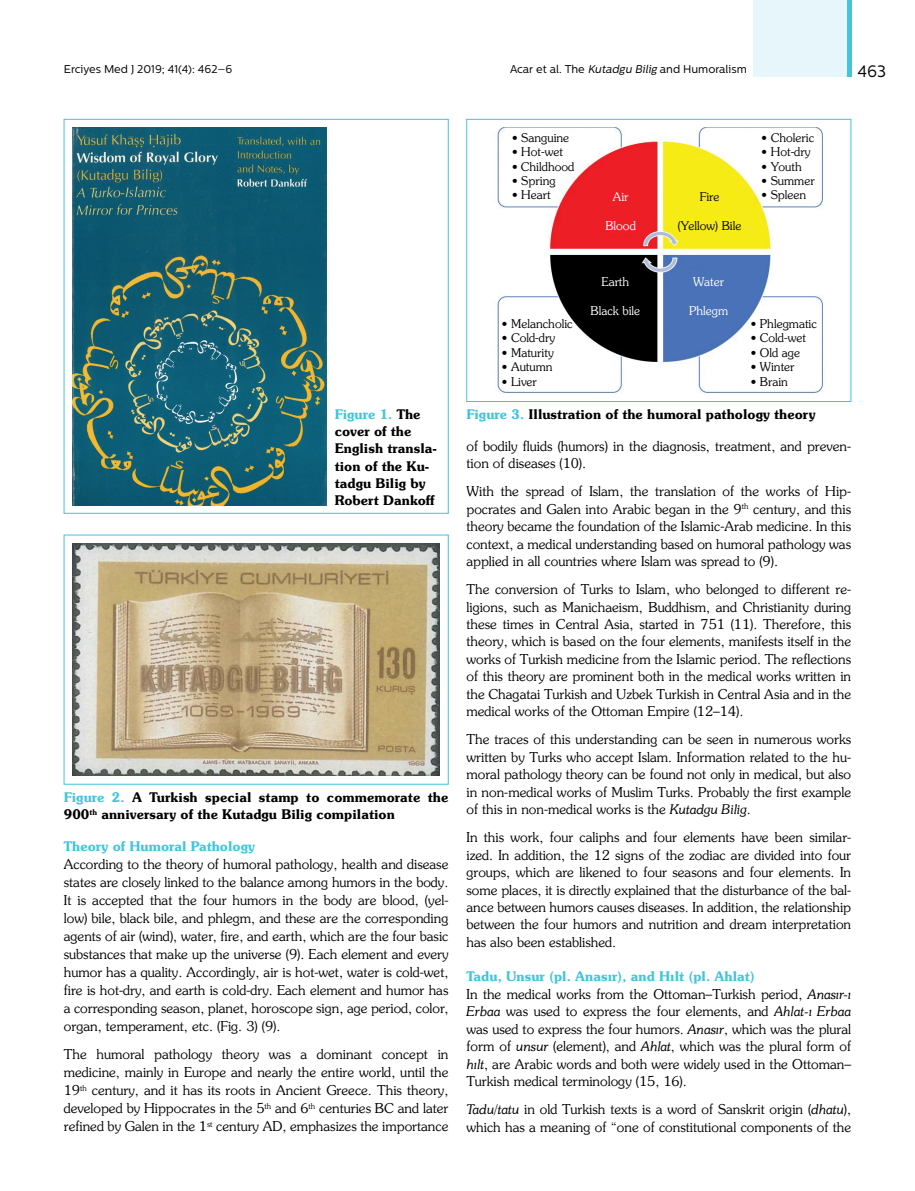
<style>
.page{position:relative;width:915px;height:1191px;background:#fff}
.page>*{position:absolute;margin:0;border:0;box-sizing:border-box;transform-origin:0 0}
.t1{font:16.5px "Centrale Sans";color:#000}
.t2{font:13.5px/17.4px "Souvenir";color:#000;text-align:justify}
.t3{font:700 13.5px/17.2px "Souvenir";color:#000}
.t4{font:700 13.5px "Souvenir";color:#42c4dd}
.t5{font:12px "Souvenir";color:#000}
.t6{font:12px "Souvenir";color:#fff}
.t7{font:11.25px "Centrale Sans";color:#000}
.s1{font-style:italic}
.s2{color:#42c4dd}
.s3{font-weight:700;color:#42c4dd}
</style>
<div class="page">
<div style="left:753px;top:0;width:97px;height:77px;background:#e7f6fa"></div>
<svg style="left:847px;top:0;width:3px;height:77px"></svg>
<img style="left:72px;top:128px;width:254px;height:377px">
<img style="left:72px;top:543px;width:368px;height:233px">
<div style="left:466px;top:119px;width:384px;height:283px;border:1px solid #42c4dd"></div>
<img style="left:497px;top:128px;width:326px;height:265px">
<p class="t7" style="left:64px;top:62px;width:170px">Erciyes Med J 2019; 41(4): 462–6</p>
<p class="t7" style="left:510px;top:62px;width:238px">Acar et al. The <span class="s1">Kutadgu Bilig</span> and Humoralism</p>
<p class="t1" style="left:857px;top:61px;width:30px">463</p>
<p class="t5" style="left:512px;top:131px;width:59px">• Sanguine</p>
<p class="t5" style="left:512px;top:145px;width:52px">• Hot-wet</p>
<p class="t5" style="left:512px;top:159px;width:64px">• Childhood</p>
<p class="t5" style="left:512px;top:174px;width:45px">• Spring</p>
<p class="t5" style="left:512px;top:188px;width:40px">• Heart</p>
<p class="t6" style="left:612px;top:190px;width:17px">Air</p>
<p class="t6" style="left:605px;top:219px;width:32px">Blood</p>
<p class="t5" style="left:699px;top:190px;width:21px">Fire</p>
<p class="t5" style="left:677px;top:219px;width:65px">(Yellow) Bile</p>
<p class="t5" style="left:761px;top:131px;width:54px">• Choleric</p>
<p class="t5" style="left:761px;top:145px;width:50px">• Hot-dry</p>
<p class="t5" style="left:761px;top:159px;width:42px">• Youth</p>
<p class="t5" style="left:761px;top:174px;width:55px">• Summer</p>
<p class="t5" style="left:761px;top:188px;width:46px">• Spleen</p>
<p class="t3" style="left:334px;top:405px;width:104px"><span class="s2">Figure 1.</span> The cover of the<br>English transla&shy;tion of the Ku&shy;tadgu Bilig by<br>Robert Dankoff</p>
<p class="t3" style="left:64px;top:788px;width:386px"><span class="s2">Figure 2.</span> A Turkish special stamp to commemorate the<br>900<sup>th</sup> anniversary of the Kutadgu Bilig compilation</p>
<p class="t4" style="left:64px;top:837px;width:192px">Theory of Humoral Pathology</p>
<p class="t2" style="left:64px;top:855px;width:386px;line-height:18px">According to the theory of humoral pathology, health and disease states are closely linked to the balance among humors in the body.<br>It is accepted that the four humors in the body are blood, (yel&shy;low) bile, black bile, and phlegm, and these are the corresponding agents of air (wind), water, fire, and earth, which are the four basic substances that make up the universe (9). Each element and every humor has a quality. Accordingly, air is hot-wet, water is cold-wet, fire is hot-dry, and earth is cold-dry. Each element and humor has a corresponding season, planet, horoscope sign, age period, color, organ, temperament, etc. (Fig. 3) (9).</p>
<p class="t2" style="left:64px;top:1045px;width:386px;line-height:18px">The humoral pathology theory was a dominant concept in medicine, mainly in Europe and nearly the entire world, until the 19<sup>th</sup> century, and it has its roots in Ancient Greece. This theory, developed by Hippocrates in the 5<sup>th</sup> and 6<sup>th</sup> centuries BC and later refined by Galen in the 1<sup>st</sup> century AD, emphasizes the importance</p>
<p class="t5" style="left:501px;top:317px;width:72px">• Melancholic</p>
<p class="t5" style="left:501px;top:331px;width:55px">• Cold-dry</p>
<p class="t5" style="left:501px;top:346px;width:53px">• Maturity</p>
<p class="t5" style="left:501px;top:360px;width:52px">• Autumn</p>
<p class="t5" style="left:501px;top:374px;width:37px">• Liver</p>
<p class="t6" style="left:601px;top:275px;width:29px">Earth</p>
<p class="t6" style="left:590px;top:304px;width:51px">Black bile</p>
<p class="t6" style="left:692px;top:275px;width:33px">Water</p>
<p class="t6" style="left:688px;top:304px;width:41px">Phlegm</p>
<p class="t5" style="left:750px;top:317px;width:68px">• Phlegmatic</p>
<p class="t5" style="left:750px;top:331px;width:57px">• Cold-wet</p>
<p class="t5" style="left:750px;top:346px;width:51px">• Old age</p>
<p class="t5" style="left:750px;top:360px;width:45px">• Winter</p>
<p class="t5" style="left:750px;top:374px;width:39px">• Brain</p>
<p class="t3" style="left:466px;top:405px;width:350px"><span class="s2">Figure 3.</span> Illustration of the humoral pathology theory</p>
<p class="t2" style="left:466px;top:437px;width:386px">of bodily fluids (humors) in the diagnosis, treatment, and preven&shy;tion of diseases (10).</p>
<p class="t2" style="left:466px;top:483px;width:386px">With the spread of Islam, the translation of the works of Hip&shy;pocrates and Galen into Arabic began in the 9<sup>th</sup> century, and this theory became the foundation of the Islamic-Arab medicine. In this context, a medical understanding based on humoral pathology was applied in all countries where Islam was spread to (9).</p>
<p class="t2" style="left:466px;top:580px;width:386px">The conversion of Turks to Islam, who belonged to different re&shy;ligions, such as Manichaeism, Buddhism, and Christianity during these times in Central Asia, started in 751 (11). Therefore, this theory, which is based on the four elements, manifests itself in the works of Turkish medicine from the Islamic period. The reflections of this theory are prominent both in the medical works written in the Chagatai Turkish and Uzbek Turkish in Central Asia and in the medical works of the Ottoman Empire (12–14).</p>
<p class="t2" style="left:466px;top:731px;width:386px">The traces of this understanding can be seen in numerous works written by Turks who accept Islam. Information related to the hu&shy;moral pathology theory can be found not only in medical, but also in non-medical works of Muslim Turks. Probably the first example of this in non-medical works is the <span class="s1">Kutadgu Bilig</span>.</p>
<p class="t2" style="left:466px;top:828px;width:386px">In this work, four caliphs and four elements have been similar&shy;ized. In addition, the 12 signs of the zodiac are divided into four groups, which are likened to four seasons and four elements. In some places, it is directly explained that the disturbance of the bal&shy;ance between humors causes diseases. In addition, the relationship between the four humors and nutrition and dream interpretation has also been established.</p>
<p class="t2" style="left:466px;top:967px;width:386px;text-align:left"><span class="s3">Tadu, Unsur (pl. Anasır), and Hılt (pl. Ahlat)<br></span>In the medical works from the Ottoman–Turkish period, <span class="s1">Anasır-ı Erbaa</span> was used to express the four elements, and <span class="s1">Ahlat-ı Erbaa </span>was used to express the four humors. <span class="s1">Anasır</span>, which was the plural form of <span class="s1">unsur</span> (element), and <span class="s1">Ahlat</span>, which was the plural form of <span class="s1">hılt</span>, are Arabic words and both were widely used in the Ottoman– Turkish medical terminology (15, 16).</p>
<p class="t2" style="left:466px;top:1100px;width:386px"><span class="s1">Tadu/tatu</span> in old Turkish texts is a word of Sanskrit origin (<span class="s1">dhatu</span>), which has a meaning of “one of constitutional components of the</p>
</div>
